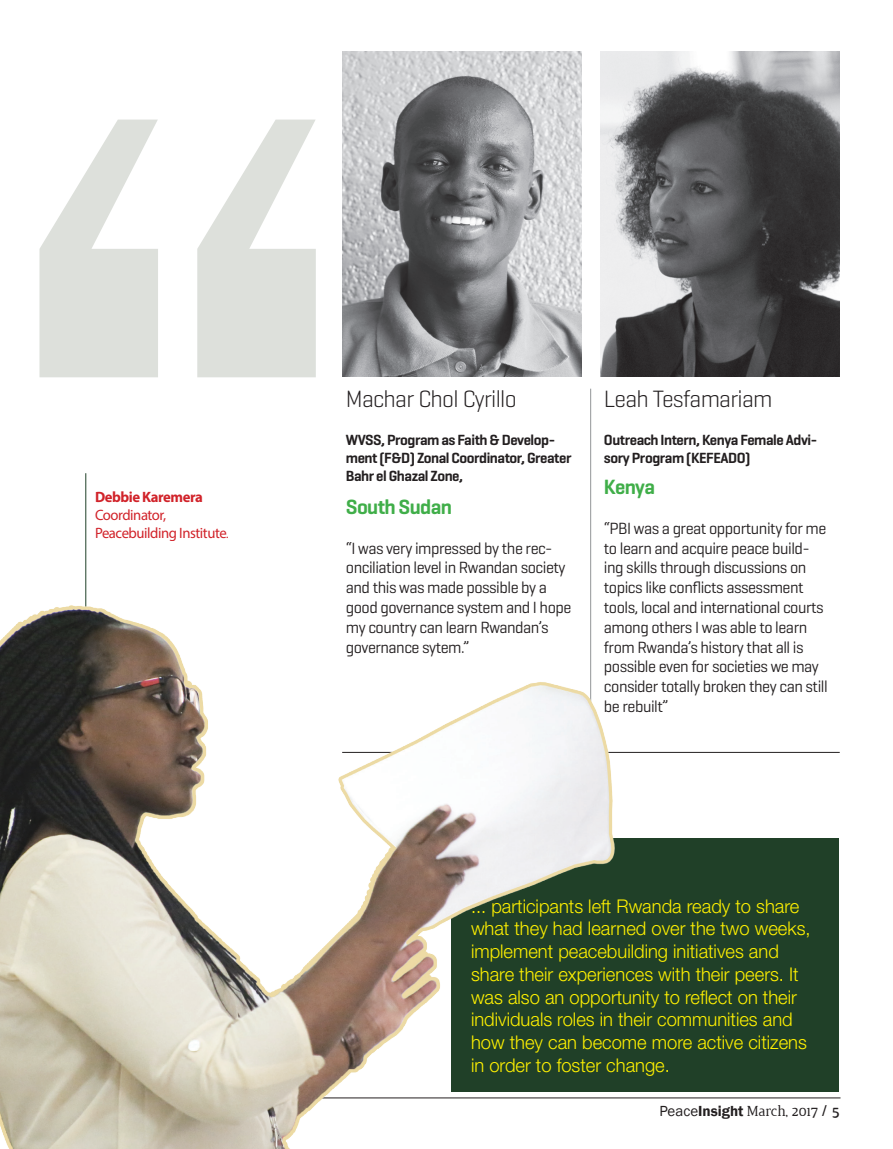
<style>
.page{position:relative;width:893px;height:1149px;background:#fff}
.page>*{position:absolute;margin:0;border:0;box-sizing:border-box;transform-origin:0 0}
.t1{font:300 24px "Geogrotesque";letter-spacing:-.03em;color:#231f20}
.t2{font:600 21px "Geogrotesque";letter-spacing:-.03em;color:#40ae49}
.t3{font:300 18.9px/22.6px "Helvetica Neue LT Std";color:#fff101}
.t4{font:16.5px/19.8px "Geogrotesque";letter-spacing:-.03em;color:#231f20}
.t5{font:600 15px/18px "Geogrotesque";letter-spacing:-.03em;color:#231f20}
.t6{font:15px/18px "Myriad Pro";letter-spacing:-.03em;color:#d1232a}
.t7{font:15px "Jura";color:#231f20}
.t8{font:700 15px "Myriad Pro";letter-spacing:-.03em;color:#d1232a}
.s1{font-style:italic;font-size:12px}
.s2{font-family:"Franklin Gothic"}
.s3{font-family:"Franklin Gothic";font-weight:600}
.s4{font-weight:700}
</style>
<div class="page">
<hr style="left:87px;top:1097px;width:753px;height:1px;background:#231f20">
<hr style="left:85px;top:473px;width:1px;height:150px;background:#204028">
<hr style="left:342px;top:751px;width:498px;height:1px;background:#231f20">
<img style="left:600px;top:52px;width:240px;height:324px">
<img style="left:342px;top:52px;width:240px;height:324px">
<hr style="left:590px;top:388px;width:1px;height:353px;background:#939598">
<div style="left:452px;top:837px;width:387px;height:254px;background:#204028"></div>
<img style="left:0;top:604px;width:616px;height:544px">
<svg style="left:197px;top:119px;width:119px;height:258px"></svg>
<svg style="left:39px;top:119px;width:119px;height:258px"></svg>
<p class="t8" style="left:95px;top:486px;width:109px">Debbie Karemera</p>
<p class="t6" style="left:95px;top:505px;width:135px">Coordinator,<br>Peacebuilding Institute<span class="s1">.</span></p>
<h1 class="t1" style="left:346px;top:383px;width:172px">Machar Chol Cyrillo</h1>
<p class="t5" style="left:346px;top:430px;width:227px">WVSS, Program as Faith &amp; Develop&shy;ment (F&amp;D) Zonal Coordinator, Greater<br>Bahr el Ghazal Zone,</p>
<p class="t2" style="left:346px;top:493px;width:108px">South Sudan</p>
<p class="t4" style="left:346px;top:537px;width:227px">“I was very impressed by the rec&shy;onciliation level in Rwandan society and this was made possible by a good governance system and I hope my country can learn Rwandan’s governance sytem.”</p>
<h1 class="t1" style="left:604px;top:383px;width:170px">Leah Tesfamariam</h1>
<p class="t5" style="left:604px;top:430px;width:215px">Outreach Intern, Kenya Female Advi&shy;sory Program (KEFEADO)</p>
<p class="t2" style="left:604px;top:473px;width:53px">Kenya</p>
<p class="t4" style="left:604px;top:517px;width:225px">“PBI was a great opportunity for me to learn and acquire peace build&shy;ing skills through discussions on topics like conflicts assessment tools, local and international courts among others I was able to learn from Rwanda’s history that all is possible even for societies we may consider totally broken they can still be rebuilt”</p>
<p class="t3" style="left:471px;top:893px;width:341px">... participants left Rwanda ready to share what they had learned over the two weeks, implement peacebuilding initiatives and share their experiences with their peers. It was also an opportunity to reflect on their individuals roles in their communities and how they can become more active citizens in order to foster change.</p>
<p class="t7" style="left:659px;top:1103px;width:181px"><span class="s2">Peace</span><span class="s3">Insight</span> March, 2017 <span class="s4">/ 5</span></p>
</div>
